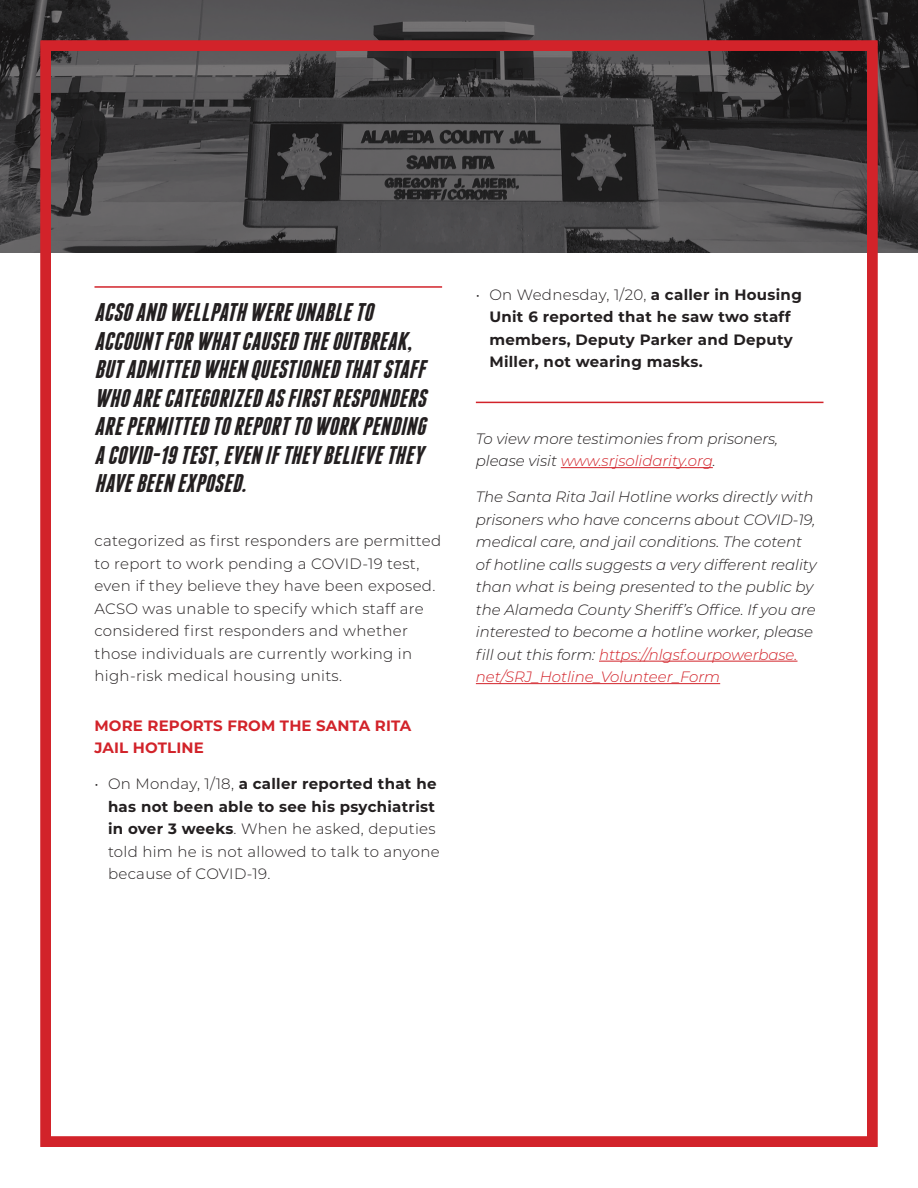
<style>
.page{position:relative;width:918px;height:1188px;background:#fff}
.page>*{position:absolute;margin:0;border:0;box-sizing:border-box;transform-origin:0 0}
.t1{font:italic 700 25.5px/28.5px "Franchise";color:#231f20}
.t2{font:italic 300 15px/22.5px "Montserrat";letter-spacing:-.005em;color:#231f20}
.t3{font:300 15px/22.5px "Montserrat";letter-spacing:.02em;color:#231f20}
.t4{font:700 15px/22.5px "Montserrat";letter-spacing:.02em;color:#231f20}
.t5{font:700 15px/22.5px "Montserrat";letter-spacing:.01em;color:#d2232a}
.s1{font-weight:700}
.s2{font-weight:300}
.s3{color:#d2232a}
</style>
<div class="page">
<svg style="left:0;top:0;width:918px;height:253px;background:#444344"></svg>
<div style="left:40px;top:40px;width:838px;height:1107px;border:10px solid #d2232a"></div>
<hr style="left:476px;top:402px;width:348px;height:1px;background:#d2232a">
<hr style="left:561px;top:467px;width:152px;height:1px;background:#d2232a">
<hr style="left:599px;top:661px;width:199px;height:1px;background:#d2232a">
<hr style="left:476px;top:683px;width:244px;height:1px;background:#d2232a">
<hr style="left:94px;top:286px;width:348px;height:2px;background:#d2232a">
<p class="t1" style="left:94px;top:298px;width:338px">ACSOANDWELLPATH WEREUNABLETO ACCOUNTFOR WHATCAUSEDTHEOUTBREAK, BUTADMITTEDWHEN QUESTIONEDTHATSTAFF WHOARECATEGORIZEDASFIRSTRESPONDERS AREPERMITTEDTOREPORTTOWORK PENDING ACOVID-19TEST,EVEN IFTHEYBELIEVETHEY HAVEBEEN EXPOSED.</p>
<p class="t3" style="left:94px;top:529px;width:348px">categorized as first responders are permitted to report to work pending a COVID-19 test, even if they believe they have been exposed.<br>ACSO was unable to specify which staff are considered first responders and whether those individuals are currently working in high-risk medical housing units.</p>
<p class="t5" style="left:94px;top:713px;width:318px">MORE REPORTS FROM THE SANTA RITA<br>JAIL HOTLINE</p>
<p class="t3" style="left:108px;top:772px;width:333px;text-indent:-14px">• On Monday, 1/18, <span class="s1">a caller reported that he has not been able to see his psychiatrist in over 3 weeks</span>. When he asked, deputies told him he is not allowed to talk to anyone because of COVID-19.</p>
<p class="t4" style="left:489px;top:282px;width:314px;text-indent:-14px"><span class="s2">• On Wednesday, 1/20,</span> a caller in Housing Unit 6 reported that he saw two staff members, Deputy Parker and Deputy Miller, not wearing masks.</p>
<p class="t2" style="left:476px;top:427px;width:304px">To view more testimonies from prisoners, please visit <span class="s3">www.srjsolidarity.org</span>.</p>
<p class="t2" style="left:476px;top:485px;width:342px">The Santa Rita Jail Hotline works directly with prisoners who have concerns about COVID-19, medical care, and jail conditions. The cotent of hotline calls suggests a very different reality than what is being presented to the public by the Alameda County Sheriff’s Office. If you are interested to become a hotline worker, please fill out this form: <span class="s3">https://nlgsf.ourpowerbase. net/SRJ_Hotline_Volunteer_Form</span></p>
</div>
